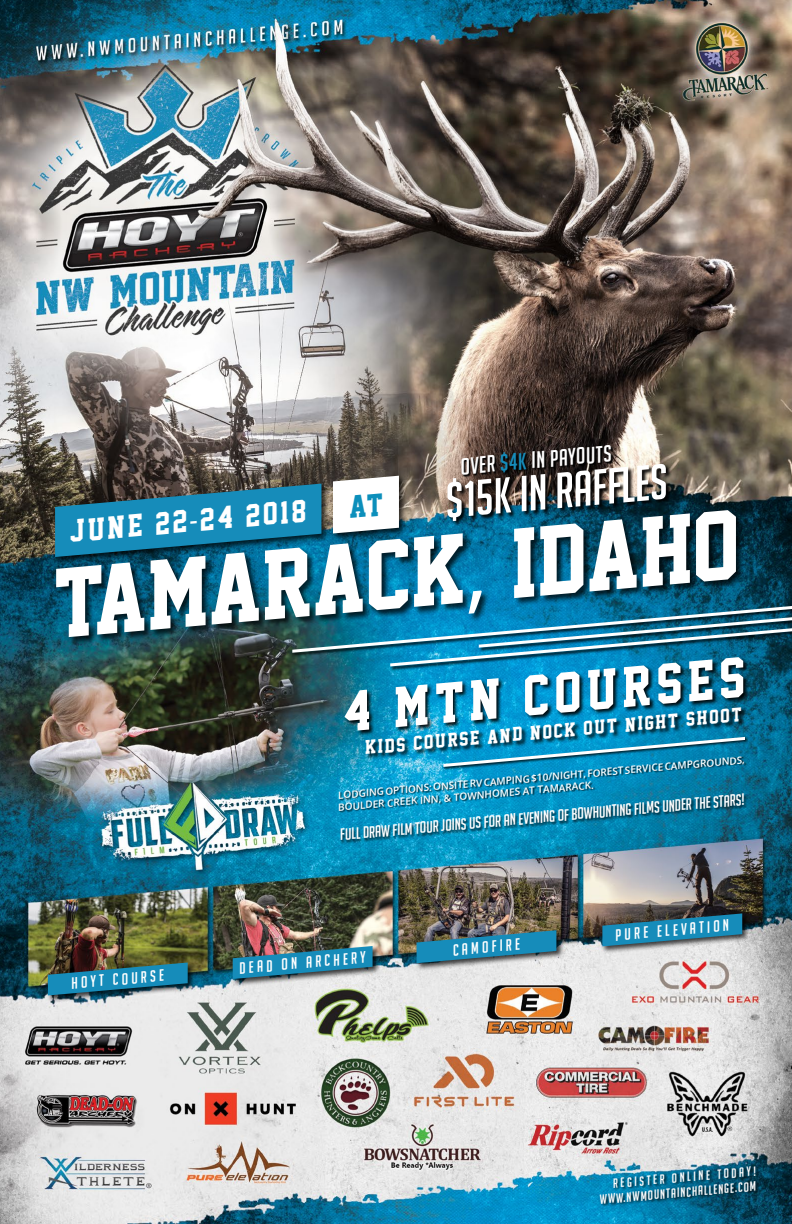
<style>
.page{position:relative;width:792px;height:1224px;background:#fff}
.page>*{position:absolute;margin:0;border:0;box-sizing:border-box;transform-origin:0 0}
.t1{font:90px "Superstar M54";color:#fff}
.t2{font:52px "Superstar M54";color:#fff}
.t3{font:49px "Big Noodle Titling";color:#fff}
.t4{font:29px "Superstar M54";color:#fff}
.t5{font:23px "Big Noodle Titling";color:#fff}
.t6{font:18px "Superstar M54";color:#fff}
.t7{font:16px "Big Noodle Titling";color:#fff}
.t8{font:13px/15px "Big Noodle Titling";color:#fff;text-align:right}
.t9{font:600 10px/12px "Open Sans";color:#fff}
.s1{color:#168cba}
.s2{font-family:"Big Noodle Titling"}
.s3{font-family:"Open Sans"}
</style>
<div class="page">
<img style="left:0;top:0;width:792px;height:1224px">
<div style="left:599px;top:1166px;width:160px;height:42px;background:#000;opacity:.75"></div>
<div style="left:345px;top:656px;width:404px;height:80px;background:#000;opacity:.91"></div>
<div style="left:366px;top:707px;width:381px;height:53px;background:#000;opacity:.88"></div>
<div style="left:56px;top:510px;width:689px;height:136px;background:#000;opacity:.75"></div>
<div style="left:331px;top:474px;width:76px;height:67px;background:#000;opacity:.75"></div>
<div style="left:390px;top:617px;width:402px;height:54px;background:#000;opacity:.75"></div>
<svg style="left:289px;top:596px;width:503px;height:72px;background:#1d7597"></svg>
<div style="left:54px;top:482px;width:276px;height:83px;background:#000;opacity:.75"></div>
<svg style="left:55px;top:484px;width:266px;height:73px;background:#1a7598"></svg>
<svg style="left:440px;top:735px;width:308px;height:34px;background:#1889b2"></svg>
<div style="left:339px;top:756px;width:408px;height:57px;background:#000;opacity:.75"></div>
<div style="left:340px;top:793px;width:408px;height:51px;background:#000;opacity:.75"></div>
<div style="left:46px;top:961px;width:150px;height:42px;background:#000;opacity:.75"></div>
<img style="left:48px;top:963px;width:140px;height:32px">
<div style="left:448px;top:464px;width:224px;height:63px;background:#000;opacity:.98"></div>
<svg style="left:462px;top:445px;width:151px;height:32px;background:#281f1c"></svg>
<div style="left:231px;top:945px;width:150px;height:42px;background:#000;opacity:.75"></div>
<img style="left:233px;top:946px;width:140px;height:33px">
<div style="left:415px;top:929px;width:150px;height:42px;background:#000;opacity:.75"></div>
<img style="left:417px;top:930px;width:139px;height:33px">
<div style="left:601px;top:912px;width:149px;height:42px;background:#000;opacity:.75"></div>
<svg style="left:602px;top:913px;width:140px;height:33px;background:#357d99"></svg>
<svg style="left:333px;top:476px;width:66px;height:57px"></svg>
<h3 class="t5" style="left:459px;top:454px;width:153px;rotate:-5deg">over <span class="s1">$4k</span> in payouts</h3>
<h3 class="t3" style="left:442px;top:474px;width:224px;rotate:-5deg">$15k in raffles</h3>
<h3 class="t4" style="left:67px;top:515px;width:239px;rotate:-5deg">JUne 22<span class="s2">-</span>24 2018</h3>
<h1 class="t1" style="left:46px;top:555px;width:690px;rotate:-5deg">tamarack<span class="s3">,</span> idaho</h1>
<p class="t7" style="left:70px;top:975px;width:94px;rotate:-5deg">hoyt course</p>
<h2 class="t2" style="left:338px;top:684px;width:405px;rotate:-5deg">4 mtn courses</h2>
<p class="t6" style="left:364px;top:738px;width:382px;rotate:-5deg">kids course and nock out night shoot!</p>
<p class="t9" style="left:336px;top:789px;width:411px;rotate:-5deg">LODGING OPTIONS: ONSITE RV CAMPING $10/NIGHT, FOREST SERVICE CAMPGROUNDS,<br>BOULDER CREEK INN, &amp; TOWNHOMES AT TAMARACK.</p>
<p class="t7" style="left:339px;top:826px;width:407px;rotate:-5deg">FULL DRAW FILM TOUR JOINS US FOR AN EVENING OF BOWHUNTING FILMS UNDER THE STARS!</p>
<p class="t7" style="left:238px;top:960px;width:128px;rotate:-5deg">dead on archery</p>
<p class="t7" style="left:452px;top:941px;width:69px;rotate:-5deg">camofire</p>
<p class="t7" style="left:614px;top:926px;width:115px;rotate:-5deg">pure elevation</p>
<p class="t8" style="left:598px;top:1177px;width:160px;rotate:-5deg">register online today! www.nwmountainchallenge.com</p>
</div>
